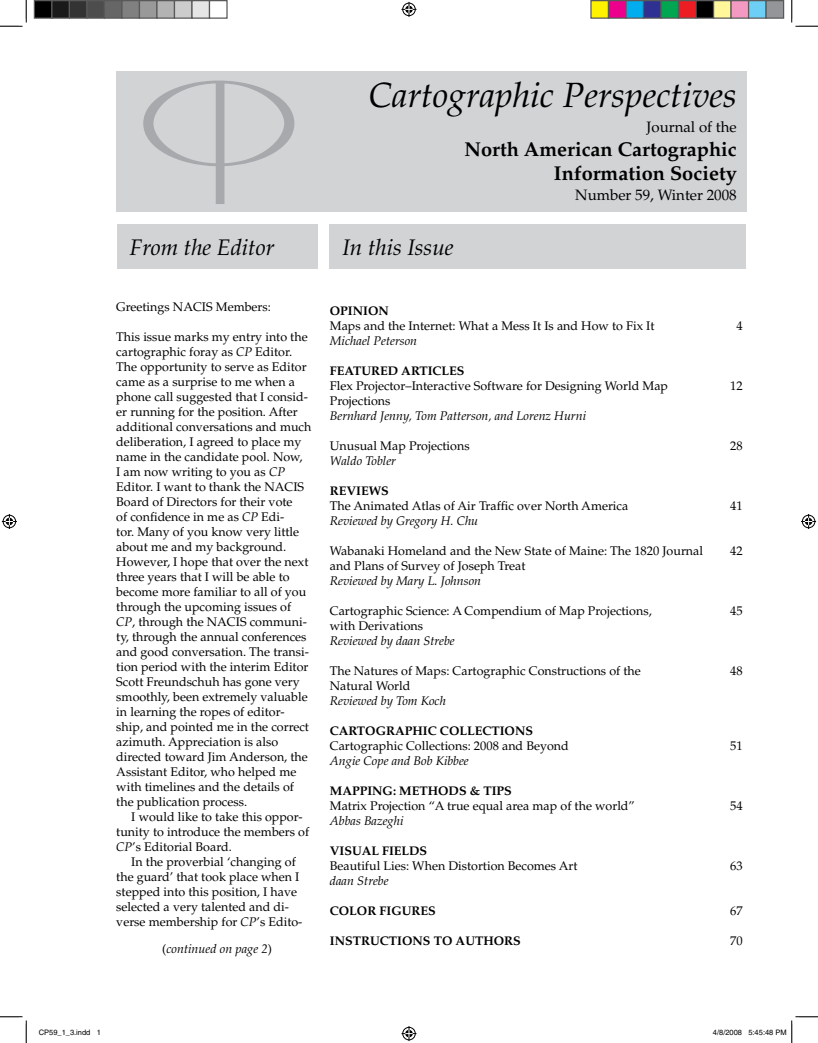
<style>
.page{position:relative;width:818px;height:1043px;background:#fff}
.page>*{position:absolute;margin:0;border:0;box-sizing:border-box;transform-origin:0 0}
.t1{font:italic 35px "Palatino";color:#000}
.t2{font:italic 22.5px "Palatino";color:#000}
.t3{font:700 20px/24px "Palatino";color:#000;text-align:right}
.t4{font:15px "Palatino";color:#000}
.t5{font:12.5px/15px "Palatino";color:#000}
.t6{font:italic 12.5px "Palatino";color:#000}
.t7{font:700 12.5px "Palatino";color:#000}
.t8{font:7.5px "Helvetica";color:#000}
.s1{font-style:italic}
.s2{font-style:normal}
</style>
<div class="page">
<div style="left:116px;top:71px;width:630px;height:140px;background:#d1d3d4"></div>
<div style="left:117px;top:224px;width:200px;height:44px;background:#d1d3d4"></div>
<div style="left:329px;top:224px;width:417px;height:44px;background:#d1d3d4"></div>
<svg style="left:143px;top:80px;width:151px;height:124px"></svg>
<svg style="left:0;top:0;width:27px;height:27px"></svg>
<svg style="left:0;top:1016px;width:27px;height:26px"></svg>
<svg style="left:791px;top:0;width:27px;height:27px"></svg>
<svg style="left:401px;top:2px;width:15px;height:15px"></svg>
<svg style="left:401px;top:1026px;width:15px;height:15px"></svg>
<svg style="left:2px;top:514px;width:15px;height:15px"></svg>
<svg style="left:801px;top:514px;width:15px;height:15px"></svg>
<div style="left:34px;top:1px;width:18px;height:17px;background:#000"></div>
<div style="left:34px;top:0;width:18px;height:19px;border:1px solid #595959"></div>
<div style="left:52px;top:1px;width:17px;height:17px;background:#1a1a1a"></div>
<div style="left:51px;top:0;width:19px;height:19px;border:1px solid #595959"></div>
<div style="left:69px;top:1px;width:18px;height:17px;background:#333"></div>
<div style="left:69px;top:0;width:19px;height:19px;border:1px solid #595959"></div>
<div style="left:87px;top:1px;width:17px;height:17px;background:#4d4d4d"></div>
<div style="left:86px;top:0;width:19px;height:19px;border:1px solid #595959"></div>
<div style="left:104px;top:1px;width:18px;height:17px;background:#666"></div>
<div style="left:104px;top:0;width:18px;height:19px;border:1px solid #595959"></div>
<div style="left:122px;top:1px;width:17px;height:17px;background:#808080"></div>
<div style="left:121px;top:0;width:19px;height:19px;border:1px solid #595959"></div>
<div style="left:139px;top:1px;width:18px;height:17px;background:#999"></div>
<div style="left:139px;top:0;width:19px;height:19px;border:1px solid #595959"></div>
<div style="left:157px;top:1px;width:17px;height:17px;background:#b3b3b3"></div>
<div style="left:156px;top:0;width:19px;height:19px;border:1px solid #595959"></div>
<div style="left:174px;top:1px;width:18px;height:17px;background:#ccc"></div>
<div style="left:174px;top:0;width:18px;height:19px;border:1px solid #595959"></div>
<div style="left:192px;top:1px;width:17px;height:17px;background:#e6e6e6"></div>
<div style="left:191px;top:0;width:19px;height:19px;border:1px solid #595959"></div>
<div style="left:209px;top:0;width:19px;height:19px;border:1px solid #595959"></div>
<div style="left:591px;top:1px;width:17px;height:17px;background:#fff200"></div>
<div style="left:590px;top:0;width:19px;height:19px;border:1px solid #595959"></div>
<div style="left:608px;top:1px;width:18px;height:17px;background:#ec008c"></div>
<div style="left:608px;top:0;width:18px;height:19px;border:1px solid #595959"></div>
<div style="left:626px;top:1px;width:17px;height:17px;background:#00aeef"></div>
<div style="left:625px;top:0;width:19px;height:19px;border:1px solid #595959"></div>
<div style="left:643px;top:1px;width:18px;height:17px;background:#2e3092"></div>
<div style="left:642px;top:0;width:19px;height:19px;border:1px solid #595959"></div>
<div style="left:661px;top:1px;width:17px;height:17px;background:#00a651"></div>
<div style="left:660px;top:0;width:19px;height:19px;border:1px solid #595959"></div>
<div style="left:678px;top:1px;width:18px;height:17px;background:#ed1d24"></div>
<div style="left:678px;top:0;width:18px;height:19px;border:1px solid #595959"></div>
<div style="left:696px;top:1px;width:17px;height:17px;background:#000"></div>
<div style="left:695px;top:0;width:19px;height:19px;border:1px solid #595959"></div>
<div style="left:713px;top:1px;width:18px;height:17px;background:#fff799"></div>
<div style="left:712px;top:0;width:19px;height:19px;border:1px solid #595959"></div>
<div style="left:731px;top:1px;width:17px;height:17px;background:#f49ac2"></div>
<div style="left:730px;top:0;width:19px;height:19px;border:1px solid #595959"></div>
<div style="left:748px;top:1px;width:18px;height:17px;background:#6dcff6"></div>
<div style="left:748px;top:0;width:18px;height:19px;border:1px solid #595959"></div>
<div style="left:766px;top:1px;width:17px;height:17px;background:#939598"></div>
<div style="left:765px;top:0;width:19px;height:19px;border:1px solid #595959"></div>
<svg style="left:791px;top:1016px;width:27px;height:26px"></svg>
<h1 class="t1" style="left:369px;top:75px;width:369px">Cartographic Perspectives</h1>
<p class="t4" style="left:646px;top:118px;width:92px">Journal of the</p>
<h3 class="t3" style="left:464px;top:137px;width:274px">North American Cartographic<br>Information Society</h3>
<p class="t4" style="left:575px;top:186px;width:163px">Number 59, Winter 2008</p>
<h2 class="t2" style="left:130px;top:234px;width:146px">From the Editor</h2>
<h2 class="t2" style="left:342px;top:234px;width:113px">In this Issue</h2>
<p class="t5" style="left:116px;top:299px;width:156px">Greetings NACIS Members:</p>
<p class="t5" style="left:116px;top:329px;width:196px">This issue marks my entry into the cartographic foray as <span class="s1">CP</span> Editor.<br>The opportunity to serve as Editor came as a surprise to me when a phone call suggested that I consid&shy;er running for the position. After additional conversations and much deliberation, I agreed to place my name in the candidate pool. Now,<br>I am now writing to you as <span class="s1">CP<br></span>Editor. I want to thank the NACIS<br>Board of Directors for their vote<br>of confidence in me as <span class="s1">CP</span> Edi-<br>tor. Many of you know very little about me and my background.<br>However, I hope that over the next three years that I will be able to become more familiar to all of you through the upcoming issues of<br><span class="s1">CP</span>, through the NACIS communi&shy;ty, through the annual conferences and good conversation. The transi&shy;tion period with the interim Editor<br>Scott Freundschuh has gone very smoothly, been extremely valuable in learning the ropes of editor&shy;ship, and pointed me in the correct azimuth. Appreciation is also directed toward Jim Anderson, the<br>Assistant Editor, who helped me with timelines and the details of the publication process.</p>
<p class="t5" style="left:116px;top:809px;width:194px;text-indent:15px">I would like to take this oppor&shy;tunity to introduce the members of<br><span class="s1">CP</span>’s Editorial Board.</p>
<p class="t5" style="left:116px;top:854px;width:188px;text-indent:15px">In the proverbial ‘changing of the guard’ that took place when I stepped into this position, I have selected a very talented and di&shy;verse membership for <span class="s1">CP</span>’s Edito-</p>
<p class="t6" style="left:162px;top:941px;width:111px"><span class="s2">(</span>continued on page 2<span class="s2">)</span></p>
<p class="t7" style="left:330px;top:303px;width:61px">OPINION</p>
<p class="t5" style="left:330px;top:318px;width:326px">Maps and the Internet: What a Mess It Is and How to Fix It</p>
<p class="t5" style="left:736px;top:318px;width:8px">4</p>
<p class="t6" style="left:330px;top:333px;width:89px">Michael Peterson</p>
<p class="t7" style="left:330px;top:363px;width:136px">FEATURED ARTICLES</p>
<p class="t5" style="left:330px;top:378px;width:340px">Flex Projector–Interactive Software for Designing World Map</p>
<p class="t5" style="left:730px;top:378px;width:14px">12</p>
<p class="t5" style="left:330px;top:393px;width:62px">Projections</p>
<p class="t6" style="left:330px;top:408px;width:258px">Bernhard Jenny, Tom Patterson, and Lorenz Hurni</p>
<p class="t5" style="left:330px;top:438px;width:141px">Unusual Map Projections</p>
<p class="t5" style="left:730px;top:438px;width:14px">28</p>
<p class="t6" style="left:330px;top:453px;width:68px">Waldo Tobler</p>
<p class="t7" style="left:330px;top:483px;width:61px">REVIEWS</p>
<p class="t5" style="left:330px;top:498px;width:300px">The Animated Atlas of Air Traffic over North America</p>
<p class="t5" style="left:730px;top:498px;width:14px">41</p>
<p class="t6" style="left:330px;top:513px;width:150px">Reviewed by Gregory H. Chu</p>
<p class="t5" style="left:330px;top:543px;width:375px">Wabanaki Homeland and the New State of Maine: The 1820 Journal</p>
<p class="t5" style="left:730px;top:543px;width:14px">42</p>
<p class="t5" style="left:330px;top:558px;width:197px">and Plans of Survey of Joseph Treat</p>
<p class="t6" style="left:330px;top:573px;width:153px">Reviewed by Mary L. Johnson</p>
<p class="t5" style="left:330px;top:603px;width:323px">Cartographic Science: A Compendium of Map Projections,</p>
<p class="t5" style="left:730px;top:603px;width:14px">45</p>
<p class="t5" style="left:330px;top:618px;width:95px">with Derivations</p>
<p class="t6" style="left:330px;top:633px;width:126px">Reviewed by daan Strebe</p>
<p class="t5" style="left:330px;top:663px;width:312px">The Natures of Maps: Cartographic Constructions of the</p>
<p class="t5" style="left:730px;top:663px;width:14px">48</p>
<p class="t5" style="left:330px;top:678px;width:82px">Natural World</p>
<p class="t6" style="left:330px;top:693px;width:118px">Reviewed by Tom Koch</p>
<p class="t7" style="left:330px;top:723px;width:205px">CARTOGRAPHIC COLLECTIONS</p>
<p class="t5" style="left:330px;top:738px;width:240px">Cartographic Collections: 2008 and Beyond</p>
<p class="t5" style="left:730px;top:738px;width:14px">51</p>
<p class="t6" style="left:330px;top:753px;width:140px">Angie Cope and Bob Kibbee</p>
<p class="t7" style="left:330px;top:783px;width:183px">MAPPING: METHODS &amp; TIPS</p>
<p class="t5" style="left:330px;top:798px;width:306px">Matrix Projection “A true equal area map of the world”</p>
<p class="t5" style="left:730px;top:798px;width:14px">54</p>
<p class="t6" style="left:330px;top:813px;width:75px">Abbas Bazeghi</p>
<p class="t7" style="left:330px;top:843px;width:99px">VISUAL FIELDS</p>
<p class="t5" style="left:330px;top:858px;width:249px">Beautiful Lies: When Distortion Becomes Art</p>
<p class="t5" style="left:730px;top:858px;width:14px">63</p>
<p class="t6" style="left:330px;top:873px;width:60px">daan Strebe</p>
<p class="t7" style="left:330px;top:903px;width:107px">COLOR FIGURES</p>
<p class="t5" style="left:730px;top:903px;width:14px">67</p>
<p class="t7" style="left:330px;top:933px;width:192px">INSTRUCTIONS TO AUTHORS</p>
<p class="t5" style="left:730px;top:933px;width:14px">70</p>
<p class="t8" style="left:39px;top:1028px;width:64px">CP59_1_3.indd 1</p>
<p class="t8" style="left:712px;top:1028px;width:75px">4/8/2008 5:45:48 PM</p>
</div>
